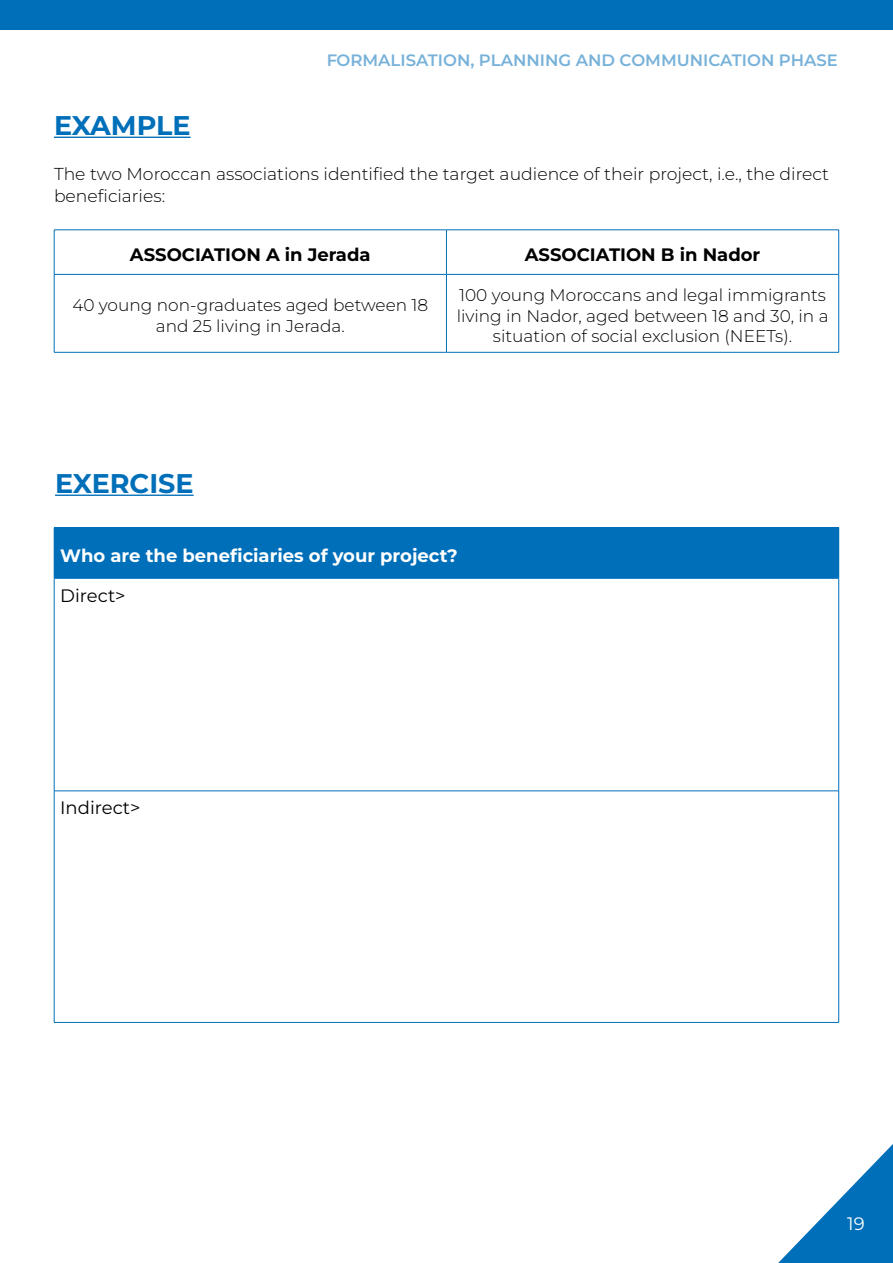
<style>
.page{position:relative;width:893px;height:1263px;background:#fff}
.page>*{position:absolute;margin:0;border:0;box-sizing:border-box;transform-origin:0 0}
.t1{font:700 27px "Montserrat";color:#006fb9}
.t2{font:700 18px "Montserrat";color:#000}
.t3{font:700 18px "Montserrat";color:#fff}
.t4{font:18px "Montserrat";color:#000}
.t5{font:18px "Montserrat";color:#fff}
.t6{font:300 17.25px/22.5px "Montserrat";color:#000}
.t7{font:300 16.95px/20.4px "Montserrat";color:#000;text-align:center}
.t8{font:600 16.5px "Montserrat";color:#006fb9}
</style>
<div class="page">
<svg style="left:778px;top:1144px;width:115px;height:119px"></svg>
<div style="left:0;top:0;width:893px;height:30px;background:#006fb9"></div>
<hr style="left:54px;top:137px;width:137px;height:1px;background:#006fb9">
<hr style="left:54px;top:230px;width:392px;height:1px;background:#006fb9">
<hr style="left:54px;top:230px;width:1px;height:44px;background:#006fb9">
<hr style="left:446px;top:230px;width:393px;height:1px;background:#006fb9">
<hr style="left:446px;top:230px;width:1px;height:44px;background:#006fb9">
<hr style="left:838px;top:230px;width:1px;height:44px;background:#006fb9">
<hr style="left:54px;top:274px;width:392px;height:1px;background:#006fb9">
<hr style="left:54px;top:275px;width:1px;height:77px;background:#006fb9">
<hr style="left:446px;top:274px;width:393px;height:1px;background:#006fb9">
<hr style="left:446px;top:275px;width:1px;height:77px;background:#006fb9">
<hr style="left:838px;top:275px;width:1px;height:77px;background:#006fb9">
<hr style="left:54px;top:352px;width:392px;height:1px;background:#006fb9">
<hr style="left:446px;top:352px;width:393px;height:1px;background:#006fb9">
<div style="left:54px;top:527px;width:785px;height:51px;background:#006fb9"></div>
<hr style="left:54px;top:578px;width:785px;height:1px;background:#006fb9">
<hr style="left:54px;top:578px;width:1px;height:213px;background:#006fb9">
<hr style="left:838px;top:578px;width:1px;height:213px;background:#006fb9">
<hr style="left:54px;top:791px;width:785px;height:1px;background:#006fb9">
<hr style="left:54px;top:791px;width:1px;height:231px;background:#006fb9">
<hr style="left:838px;top:791px;width:1px;height:231px;background:#006fb9">
<hr style="left:54px;top:1022px;width:785px;height:1px;background:#006fb9">
<hr style="left:55px;top:495px;width:139px;height:1px;background:#006fb9">
<p class="t8" style="left:326px;top:49px;width:513px">FORMALISATION, PLANNING AND COMMUNICATION PHASE</p>
<h1 class="t1" style="left:54px;top:107px;width:138px">EXAMPLE</h1>
<p class="t6" style="left:54px;top:162px;width:777px">The two Moroccan associations identified the target audience of their project, i.e., the direct beneficiaries:</p>
<p class="t2" style="left:130px;top:242px;width:242px">ASSOCIATION A in Jerada</p>
<p class="t2" style="left:525px;top:242px;width:237px">ASSOCIATION B in Nador</p>
<p class="t7" style="left:72px;top:295px;width:357px">40 young non-graduates aged between 18 and 25 living in Jerada.</p>
<p class="t7" style="left:457px;top:285px;width:373px">100 young Moroccans and legal immigrants living in Nador, aged between 18 and 30, in a situation of social exclusion (NEETs).</p>
<h1 class="t1" style="left:55px;top:465px;width:140px">EXERCISE</h1>
<p class="t3" style="left:60px;top:543px;width:399px">Who are the beneficiaries of your project?</p>
<p class="t4" style="left:60px;top:583px;width:67px">Direct&gt;</p>
<p class="t4" style="left:60px;top:796px;width:82px">Indirect&gt;</p>
<p class="t5" style="left:847px;top:1212px;width:19px">19</p>
</div>
